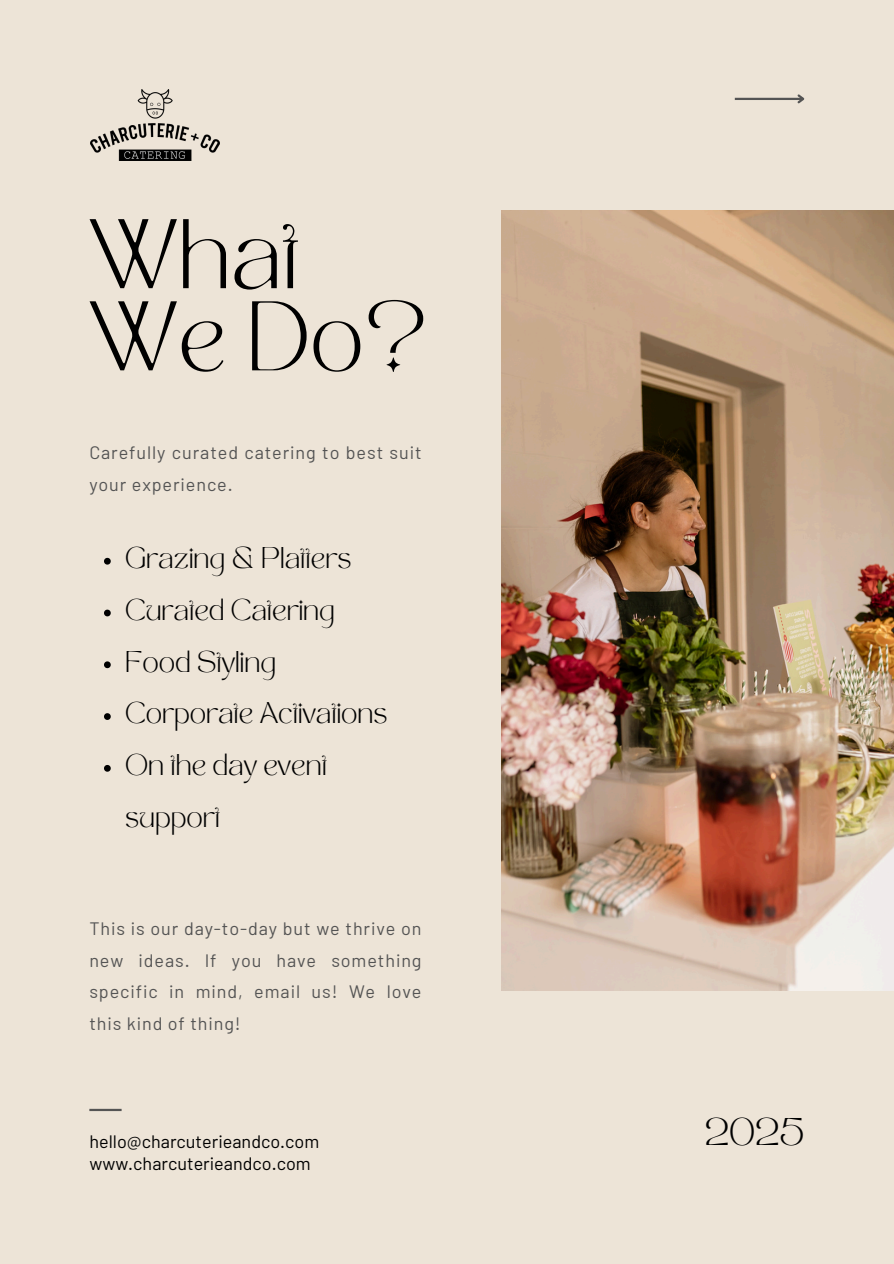
<style>
.page{position:relative;width:894px;height:1264px;background:#fff}
.page>*{position:absolute;margin:0;border:0;box-sizing:border-box;transform-origin:0 0}
.t1{font:69px/82.2px "TAN MONCHERI Regular";color:#000}
.t2{font:27px "TAN MONCHERI Regular";color:#000}
.t3{font:21px "TAN MONCHERI Regular";color:#000}
.t4{font:18px/31.5px "Barlow";letter-spacing:.05em;color:#545454}
.t5{font:18px "Barlow";color:#000}
</style>
<div class="page">
<div style="left:0;top:0;width:893px;height:1263px;background:#ede4d7"></div>
<img style="left:501px;top:211px;width:392px;height:779px">
<hr style="left:89px;top:1108px;width:33px;height:3px;background:#545454">
<hr style="left:734px;top:98px;width:68px;height:2px;background:#545454">
<svg style="left:795px;top:94px;width:10px;height:10px"></svg>
<img style="left:90px;top:89px;width:130px;height:71px">
<svg style="left:104px;top:558px;width:7px;height:6px"></svg>
<svg style="left:104px;top:609px;width:7px;height:7px"></svg>
<svg style="left:104px;top:661px;width:7px;height:7px"></svg>
<svg style="left:104px;top:713px;width:7px;height:7px"></svg>
<svg style="left:104px;top:765px;width:7px;height:6px"></svg>
<p class="t1" style="left:89px;top:225px;width:340px">What<br>We Do?</p>
<p class="t4" style="left:89px;top:436px;width:333px">Carefully curated catering to best suit your experience.</p>
<p class="t3" style="left:125px;top:546px;width:228px">Grazing &amp; Platters</p>
<p class="t3" style="left:125px;top:598px;width:211px">Curated Catering</p>
<p class="t3" style="left:125px;top:650px;width:152px">Food Styling</p>
<p class="t3" style="left:125px;top:702px;width:264px">Corporate Activations</p>
<p class="t3" style="left:125px;top:753px;width:203px">On the day event</p>
<p class="t3" style="left:125px;top:805px;width:97px">support</p>
<h1 class="t4" style="left:89px;top:912px;width:333px;text-align:justify">This is our day-to-day but we thrive on new ideas. If you have something specific in mind, email us! We love this kind of thing!</h1>
<p class="t5" style="left:89px;top:1130px;width:231px">hello@charcuterieandco.com</p>
<p class="t5" style="left:89px;top:1151px;width:223px">www.charcuterieandco.com</p>
<p class="t2" style="left:704px;top:1116px;width:101px">2025</p>
</div>
